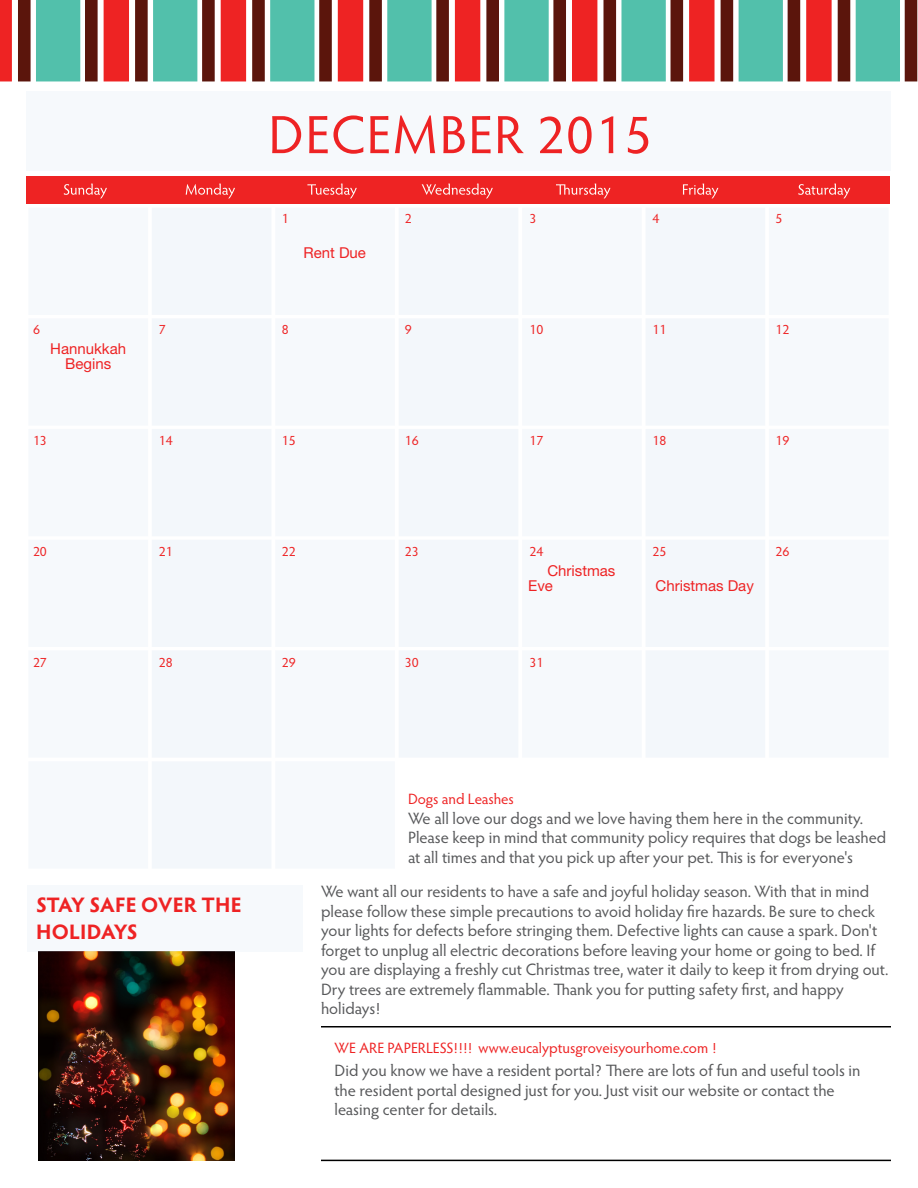
<style>
.page{position:relative;width:918px;height:1188px;background:#fff}
.page>*{position:absolute;margin:0;border:0;box-sizing:border-box;transform-origin:0 0}
.CS11x17_Box_1{font:54px "Hypatia Sans Pro";letter-spacing:.02em;color:#ee2324}
.BAS_Box_1{font:700 21px/27px "Hypatia Sans Pro";letter-spacing:-.005em;color:#ee2324}
.BAS_Box_2{font:16.5px/19.5px "Hypatia Sans Pro";color:#57585a}
.Q_Box_2{font:16.5px/19.5px "Hypatia Sans Pro";color:#57585a}
.Q_Box_1{font:15px "Hypatia Sans Pro";color:#ee2324}
.Box_Event_Descriptio{font:15px/15px "Helvetica Neue LT Std";color:#ee2324}
.CS11x17_Box_2{font:13.5px "Hypatia Sans Pro";color:#ee2324}
</style>
<div class="page">
<img style="left:38px;top:952px;width:197px;height:209px">
<svg style="left:0;top:0;width:12px;height:81px"></svg>
<svg style="left:18px;top:0;width:899px;height:81px;fill:#5b150c"></svg>
<svg style="left:36px;top:0;width:864px;height:81px"></svg>
<div style="left:26px;top:91px;width:865px;height:80px;background:#f6f9fc"></div>
<div style="left:26px;top:177px;width:864px;height:27px;background:#ee2323"></div>
<hr style="left:321px;top:1026px;width:570px;height:2px;background:#000">
<hr style="left:321px;top:1160px;width:570px;height:1px;background:#000">
<div style="left:27px;top:885px;width:276px;height:67px;background:#f6f9fc"></div>
<svg style="left:64px;top:184px;width:786px;height:14px"></svg>
<div style="left:0;top:204px;width:918px;height:674px;background:#f6f9fc"></div>
<p class="CS11x17_Box_1" style="left:268px;top:99px;width:385px">DECEMBER 2015</p>
<p class="CS11x17_Box_2" style="left:282px;top:210px;width:8px">1</p>
<p class="CS11x17_Box_2" style="left:405px;top:210px;width:8px">2</p>
<p class="CS11x17_Box_2" style="left:529px;top:210px;width:8px">3</p>
<p class="CS11x17_Box_2" style="left:652px;top:210px;width:8px">4</p>
<p class="CS11x17_Box_2" style="left:775px;top:210px;width:8px">5</p>
<p class="Box_Event_Descriptio" style="left:304px;top:245px;width:64px">Rent Due</p>
<p class="CS11x17_Box_2" style="left:33px;top:321px;width:8px">6</p>
<p class="CS11x17_Box_2" style="left:159px;top:321px;width:8px">7</p>
<p class="CS11x17_Box_2" style="left:282px;top:321px;width:8px">8</p>
<p class="CS11x17_Box_2" style="left:405px;top:321px;width:8px">9</p>
<p class="CS11x17_Box_2" style="left:529px;top:321px;width:15px">10</p>
<p class="CS11x17_Box_2" style="left:652px;top:321px;width:15px">11</p>
<p class="CS11x17_Box_2" style="left:775px;top:321px;width:15px">12</p>
<p class="Box_Event_Descriptio" style="left:50px;top:341px;width:77px;text-align:center">Hannukkah<br>Begins</p>
<p class="CS11x17_Box_2" style="left:33px;top:432px;width:15px">13</p>
<p class="CS11x17_Box_2" style="left:159px;top:432px;width:15px">14</p>
<p class="CS11x17_Box_2" style="left:282px;top:432px;width:15px">15</p>
<p class="CS11x17_Box_2" style="left:405px;top:432px;width:15px">16</p>
<p class="CS11x17_Box_2" style="left:529px;top:432px;width:15px">17</p>
<p class="CS11x17_Box_2" style="left:652px;top:432px;width:15px">18</p>
<p class="CS11x17_Box_2" style="left:775px;top:432px;width:15px">19</p>
<p class="CS11x17_Box_2" style="left:33px;top:543px;width:15px">20</p>
<p class="CS11x17_Box_2" style="left:159px;top:543px;width:15px">21</p>
<p class="CS11x17_Box_2" style="left:282px;top:543px;width:15px">22</p>
<p class="CS11x17_Box_2" style="left:405px;top:543px;width:15px">23</p>
<p class="CS11x17_Box_2" style="left:529px;top:543px;width:15px">24</p>
<p class="CS11x17_Box_2" style="left:652px;top:543px;width:15px">25</p>
<p class="CS11x17_Box_2" style="left:775px;top:543px;width:15px">26</p>
<p class="Box_Event_Descriptio" style="left:528px;top:563px;width:89px;text-indent:19px">Christmas<br>Eve</p>
<p class="CS11x17_Box_2" style="left:33px;top:654px;width:15px">27</p>
<p class="CS11x17_Box_2" style="left:159px;top:654px;width:15px">28</p>
<p class="CS11x17_Box_2" style="left:282px;top:654px;width:15px">29</p>
<p class="CS11x17_Box_2" style="left:405px;top:654px;width:15px">30</p>
<p class="CS11x17_Box_2" style="left:529px;top:654px;width:15px">31</p>
<p class="Box_Event_Descriptio" style="left:656px;top:578px;width:100px">Christmas Day</p>
<p class="BAS_Box_1" style="left:36px;top:891px;width:207px">STAY SAFE OVER THE<br>HOLIDAYS</p>
<p class="Q_Box_1" style="left:408px;top:789px;width:107px">Dogs and Leashes</p>
<p class="Q_Box_2" style="left:408px;top:808px;width:480px">We all love our dogs and we love having them here in the community.<br>Please keep in mind that community policy requires that dogs be leashed at all times and that you pick up after your pet. This is for everyone's</p>
<p class="BAS_Box_2" style="left:321px;top:881px;width:569px">We want all our residents to have a safe and joyful holiday season. With that in mind please follow these simple precautions to avoid holiday fire hazards. Be sure to check your lights for defects before stringing them. Defective lights can cause a spark. Don't forget to unplug all electric decorations before leaving your home or going to bed. If you are displaying a freshly cut Christmas tree, water it daily to keep it from drying out.<br>Dry trees are extremely flammable. Thank you for putting safety first, and happy holidays!</p>
<p class="Q_Box_1" style="left:334px;top:1038px;width:383px">WE ARE PAPERLESS!!!! www.eucalyptusgroveisyourhome.com !</p>
<p class="Q_Box_2" style="left:334px;top:1060px;width:527px">Did you know we have a resident portal? There are lots of fun and useful tools in the resident portal designed just for you. Just visit our website or contact the leasing center for details.</p>
</div>
